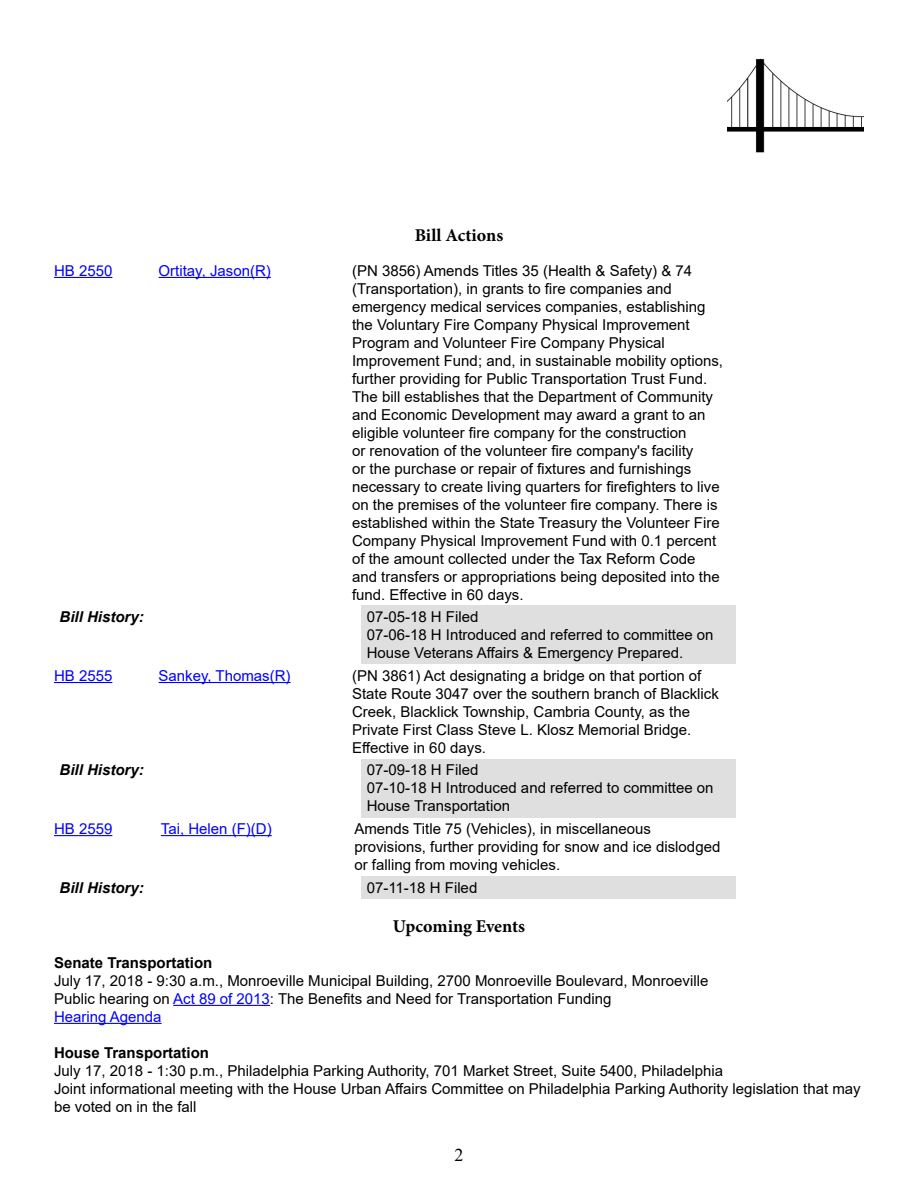
<style>
.page{position:relative;width:918px;height:1188px;background:#fff}
.page>*{position:absolute;margin:0;border:0;box-sizing:border-box;transform-origin:0 0}
.t1{font:700 18px "Minion Pro";letter-spacing:-.005em;color:#000}
.t2{font:18px "Times New Roman";color:#000}
.t3{font:15px/18px "Arial";color:#000}
.t4{font:15px "Arial";color:#00f}
.t5{font:700 15px "Arial";color:#000}
.t6{font:italic 700 15px "Arial";color:#000}
.s1{color:#00f}
</style>
<div class="page">
<img style="left:727px;top:58px;width:137px;height:95px">
<hr style="left:173px;top:1005px;width:97px;height:1px;background:#00f">
<hr style="left:54px;top:1023px;width:108px;height:1px;background:#00f">
<hr style="left:54px;top:277px;width:58px;height:1px;background:#00f">
<hr style="left:159px;top:277px;width:112px;height:1px;background:#00f">
<div style="left:361px;top:606px;width:375px;height:58px;background:#dfdfdf"></div>
<hr style="left:54px;top:682px;width:58px;height:1px;background:#00f">
<hr style="left:159px;top:682px;width:132px;height:1px;background:#00f">
<div style="left:361px;top:759px;width:375px;height:58px;background:#dfdfdf"></div>
<hr style="left:54px;top:835px;width:58px;height:1px;background:#00f">
<hr style="left:161px;top:835px;width:111px;height:1px;background:#00f">
<div style="left:361px;top:876px;width:375px;height:22px;background:#dfdfdf"></div>
<p class="t1" style="left:415px;top:222px;width:90px">Bill Actions</p>
<p class="t4" style="left:54px;top:260px;width:60px">HB 2550</p>
<p class="t4" style="left:159px;top:260px;width:114px">Ortitay, Jason(R)</p>
<p class="t3" style="left:352px;top:261px;width:372px">(PN 3856) Amends Titles 35 (Health &amp; Safety) &amp; 74 (Transportation), in grants to fire companies and emergency medical services companies, establishing the Voluntary Fire Company Physical Improvement Program and Volunteer Fire Company Physical Improvement Fund; and, in sustainable mobility options, further providing for Public Transportation Trust Fund.<br>The bill establishes that the Department of Community and Economic Development may award a grant to an eligible volunteer fire company for the construction<br>or renovation of the volunteer fire company's facility<br>or the purchase or repair of fixtures and furnishings necessary to create living quarters for firefighters to live on the premises of the volunteer fire company. There is established within the State Treasury the Volunteer Fire Company Physical Improvement Fund with 0.1 percent of the amount collected under the Tax Reform Code and transfers or appropriations being deposited into the fund. Effective in 60 days.</p>
<p class="t6" style="left:60px;top:607px;width:86px">Bill History:</p>
<p class="t3" style="left:367px;top:608px;width:348px">07-05-18 H Filed<br>07-06-18 H Introduced and referred to committee on<br>House Veterans Affairs &amp; Emergency Prepared.</p>
<p class="t4" style="left:54px;top:665px;width:60px">HB 2555</p>
<p class="t4" style="left:159px;top:665px;width:133px">Sankey, Thomas(R)</p>
<p class="t3" style="left:352px;top:667px;width:368px">(PN 3861) Act designating a bridge on that portion of State Route 3047 over the southern branch of Blacklick Creek, Blacklick Township, Cambria County, as the Private First Class Steve L. Klosz Memorial Bridge.<br>Effective in 60 days.</p>
<p class="t6" style="left:60px;top:760px;width:86px">Bill History:</p>
<p class="t3" style="left:367px;top:761px;width:348px">07-09-18 H Filed<br>07-10-18 H Introduced and referred to committee on<br>House Transportation</p>
<p class="t4" style="left:54px;top:818px;width:60px">HB 2559</p>
<p class="t4" style="left:161px;top:818px;width:112px">Tai, Helen (F)(D)</p>
<p class="t3" style="left:354px;top:820px;width:367px">Amends Title 75 (Vehicles), in miscellaneous provisions, further providing for snow and ice dislodged or falling from moving vehicles.</p>
<p class="t6" style="left:60px;top:877px;width:86px">Bill History:</p>
<p class="t3" style="left:367px;top:878px;width:112px">07-11-18 H Filed</p>
<p class="t1" style="left:393px;top:913px;width:134px">Upcoming Events</p>
<p class="t5" style="left:54px;top:952px;width:160px">Senate Transportation</p>
<p class="t3" style="left:54px;top:971px;width:656px">July 17, 2018 - 9:30 a.m., Monroeville Municipal Building, 2700 Monroeville Boulevard, Monroeville<br>Public hearing on <span class="s1">Act 89 of 2013</span>: The Benefits and Need for Transportation Funding<br><span class="s1">Hearing Agenda</span></p>
<p class="t5" style="left:54px;top:1042px;width:157px">House Transportation</p>
<p class="t3" style="left:54px;top:1061px;width:808px">July 17, 2018 - 1:30 p.m., Philadelphia Parking Authority, 701 Market Street, Suite 5400, Philadelphia<br>Joint informational meeting with the House Urban Affairs Committee on Philadelphia Parking Authority legislation that may be voted on in the fall</p>
<p class="t2" style="left:454px;top:1143px;width:10px">2</p>
</div>
